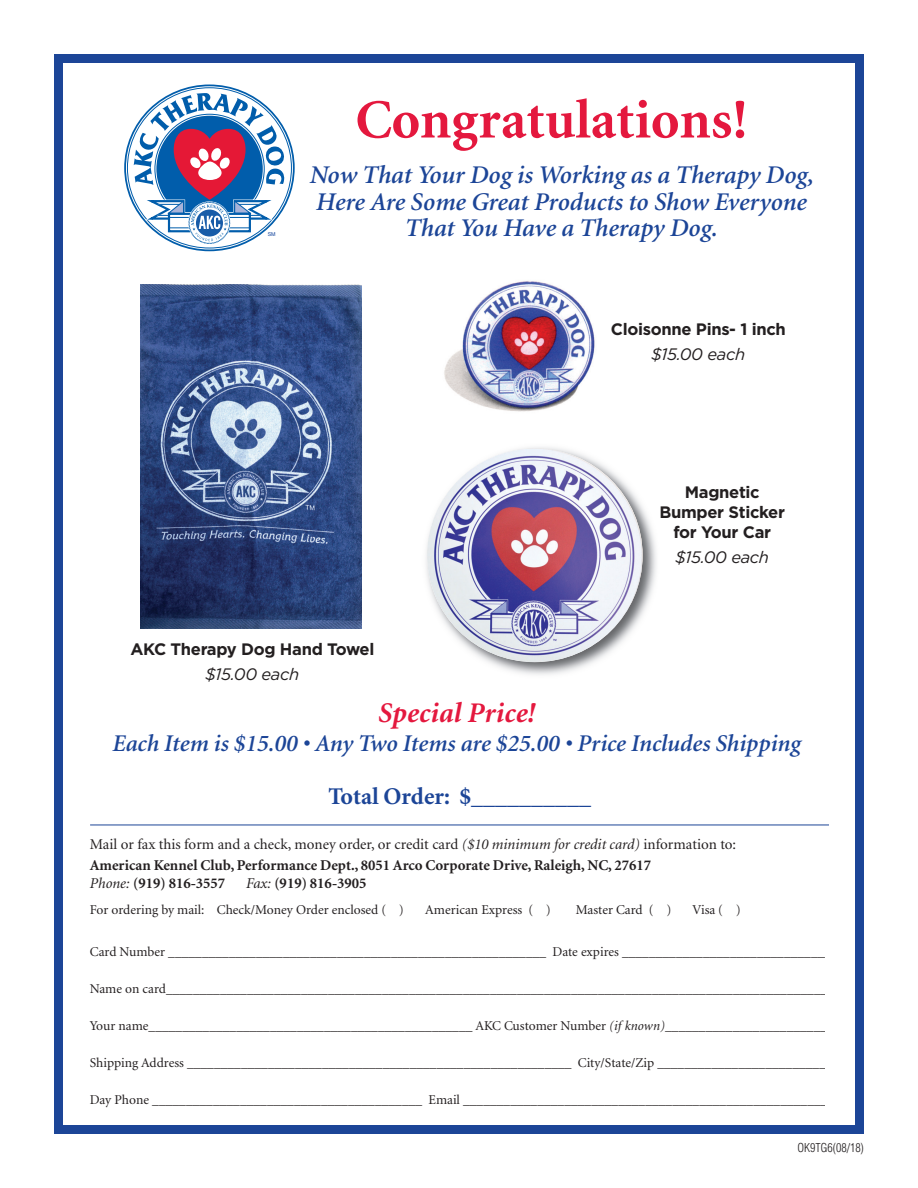
<style>
.page{position:relative;width:918px;height:1188px;background:#fff}
.page>*{position:absolute;margin:0;border:0;box-sizing:border-box;transform-origin:0 0}
.t1{font:700 55.2px "Minion";color:#e4183e}
.t2{font:italic 700 28.5px "Minion";color:#e4183e}
.t3{font:italic 600 25.5px/26.7px "Minion";color:#1c4597;text-align:center}
.t4{font:italic 600 24px "Minion";color:#1c4597}
.t5{font:700 24px "Minion";color:#1c4597}
.t6{font:700 16.5px/20px "Gotham";letter-spacing:-.02em;color:#231f20;text-align:center}
.t7{font:italic 16.5px "Gotham";letter-spacing:-.02em;color:#231f20}
.t8{font:700 15px/21px "Minion";color:#231f20}
.t9{font:13.5px "Minion";color:#231f20}
.t10{font:300 condensed 12px "Helvetica";color:#231f20}
.t11{font:5.25px "Helvetica";color:#18499f}
.s1{font-weight:400}
.s2{font-weight:400;font-style:italic}
.s3{font-style:italic}
</style>
<div class="page">
<div style="left:54px;top:54px;width:810px;height:1080px;border:9px solid #1c4597"></div>
<svg style="left:124px;top:85px;width:171px;height:167px"></svg>
<img style="left:141px;top:285px;width:220px;height:343px">
<img style="left:426px;top:447px;width:230px;height:228px">
<img style="left:427px;top:449px;width:216px;height:213px;border-radius:50%">
<img style="left:444px;top:281px;width:151px;height:131px">
<hr style="left:90px;top:825px;width:739px;height:1px;background:#1c4597">
<p class="t11" style="left:268px;top:231px;width:9px">SM</p>
<h1 class="t1" style="left:355px;top:98px;width:394px">Congratulations!</h1>
<h3 class="t3" style="left:310px;top:163px;width:506px">Now That Your Dog is Working as a Therapy Dog,<br>Here Are Some Great Products to Show Everyone<br>That You Have a Therapy Dog.</h3>
<p class="t6" style="left:611px;top:320px;width:176px">Cloisonne Pins- 1 inch</p>
<p class="t7" style="left:651px;top:348px;width:95px">$15.00 each</p>
<p class="t6" style="left:660px;top:483px;width:127px">Magnetic<br>Bumper Sticker for Your Car</p>
<p class="t7" style="left:675px;top:551px;width:95px">$15.00 each</p>
<p class="t6" style="left:130px;top:640px;width:246px">AKC Therapy Dog Hand Towel</p>
<p class="t7" style="left:206px;top:668px;width:95px">$15.00 each</p>
<h2 class="t2" style="left:378px;top:701px;width:159px">Special Price!</h2>
<h3 class="t4" style="left:112px;top:734px;width:690px">Each Item is $15.00 • Any Two Items are $25.00 • Price Includes Shipping</h3>
<h3 class="t5" style="left:328px;top:787px;width:264px">Total Order: $__________</h3>
<p class="t8" style="left:90px;top:835px;width:648px"><span class="s1">Mail or fax this form and a check, money order, or credit card</span> <span class="s2">($10 minimum for credit card)</span> <span class="s1">information to:<br></span>American Kennel Club, Performance Dept., 8051 Arco Corporate Drive, Raleigh, NC, 27617</p>
<p class="t8" style="left:90px;top:874px;width:137px"><span class="s2">Phone:</span> (919) 816-3557</p>
<p class="t8" style="left:246px;top:874px;width:122px"><span class="s2">Fax:</span> (919) 816-3905</p>
<p class="t9" style="left:90px;top:904px;width:316px">For ordering by mail: Check/Money Order enclosed ( )</p>
<p class="t9" style="left:425px;top:904px;width:127px">American Express ( )</p>
<p class="t9" style="left:576px;top:904px;width:97px">Master Card ( )</p>
<p class="t9" style="left:693px;top:904px;width:50px">Visa ( )</p>
<p class="t9" style="left:90px;top:946px;width:743px">Card Number ________________________________________________________ Date expires _______________________________</p>
<p class="t9" style="left:90px;top:983px;width:739px">Name on card__________________________________________________________________________________________________</p>
<p class="t9" style="left:90px;top:1020px;width:746px">Your name________________________________________________ AKC Customer Number <span class="s3">(if known)</span>_________________________</p>
<p class="t9" style="left:90px;top:1057px;width:745px">Shipping Address _________________________________________________________ City/State/Zip __________________________</p>
<p class="t9" style="left:90px;top:1094px;width:746px">Day Phone ________________________________________ Email _______________________________________________________</p>
<p class="t10" style="left:797px;top:1142px;width:68px">OK9TG6(08/18)</p>
</div>
